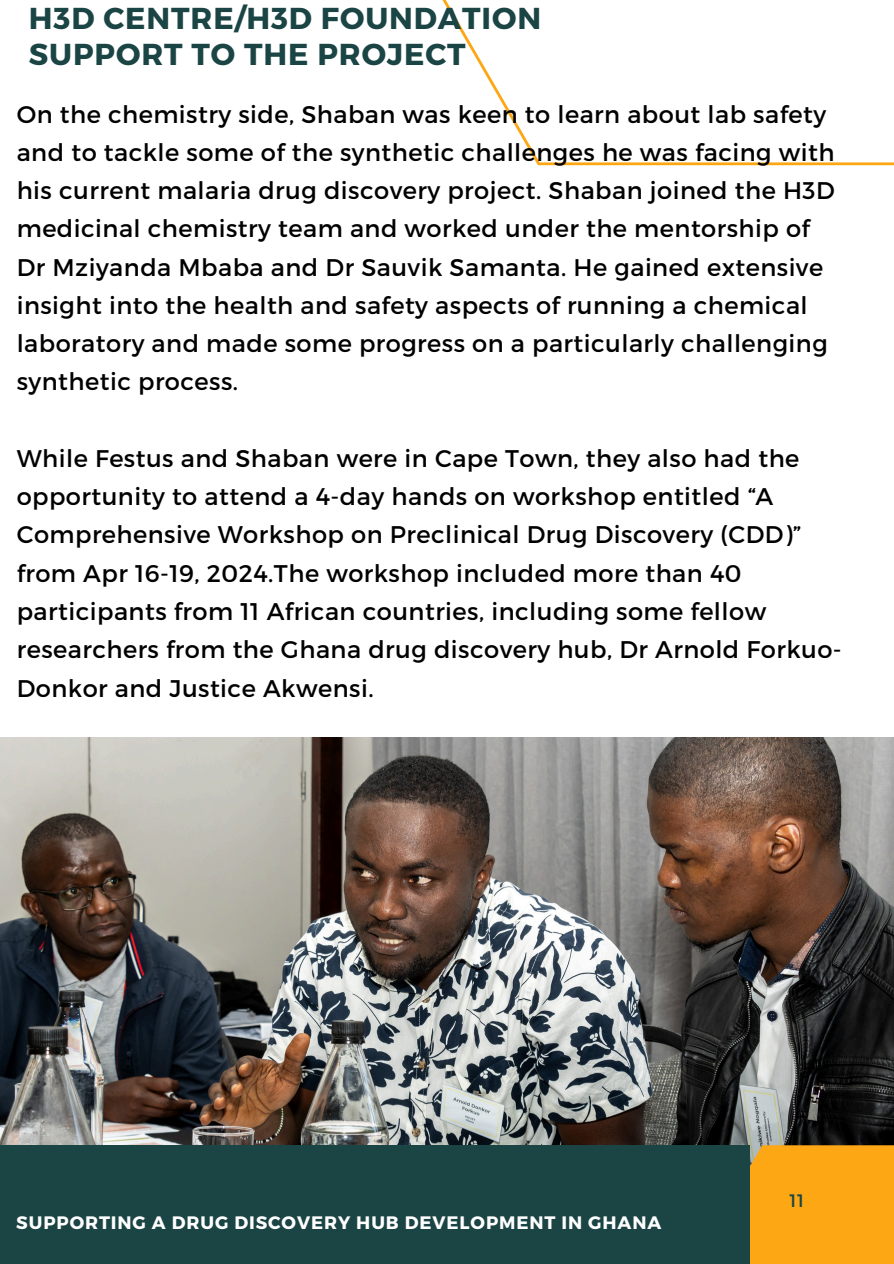
<style>
.page{position:relative;width:894px;height:1264px;background:#fff}
.page>*{position:absolute;margin:0;border:0;box-sizing:border-box;transform-origin:0 0}
.t1{font:700 30.3px/36px "Montserrat";letter-spacing:.03em;color:#1b4444}
.t2{font:24px/38.2px "Montserrat";letter-spacing:.02em;color:#000001}
.t3{font:700 18px "Montserrat";letter-spacing:.05em;color:#fff}
.t4{font:18px "Montserrat";color:#1b4444}
</style>
<div class="page">
<img style="left:0;top:737px;width:893px;height:408px">
<div style="left:749px;top:1145px;width:144px;height:118px;background:#fda715"></div>
<svg style="left:442px;top:0;width:451px;height:165px"></svg>
<div style="left:0;top:1145px;width:749px;height:118px;background:#1b4444"></div>
<p class="t1" style="left:29px;top:-1px;width:513px">H3D CENTRE/H3D FOUNDATION<br>SUPPORT TO THE PROJECT</p>
<h2 class="t2" style="left:17px;top:94px;width:819px">On the chemistry side, Shaban was keen to learn about lab safety and to tackle some of the synthetic challenges he was facing with his current malaria drug discovery project. Shaban joined the H3D medicinal chemistry team and worked under the mentorship of Dr Mziyanda Mbaba and Dr Sauvik Samanta. He gained extensive insight into the health and safety aspects of running a chemical laboratory and made some progress on a particularly challenging synthetic process.</h2>
<h2 class="t2" style="left:17px;top:438px;width:826px">While Festus and Shaban were in Cape Town, they also had the opportunity to attend a 4-day hands on workshop entitled “A Comprehensive Workshop on Preclinical Drug Discovery (CDD)” from Apr 16-19, 2024.The workshop included more than 40 participants from 11 African countries, including some fellow researchers from the Ghana drug discovery hub, Dr Arnold Forkuo-Donkor and Justice Akwensi.</h2>
<p class="t3" style="left:16px;top:1210px;width:646px">SUPPORTING A DRUG DISCOVERY HUB DEVELOPMENT IN GHANA</p>
<h1 class="t4" style="left:789px;top:1189px;width:16px">11</h1>
</div>
